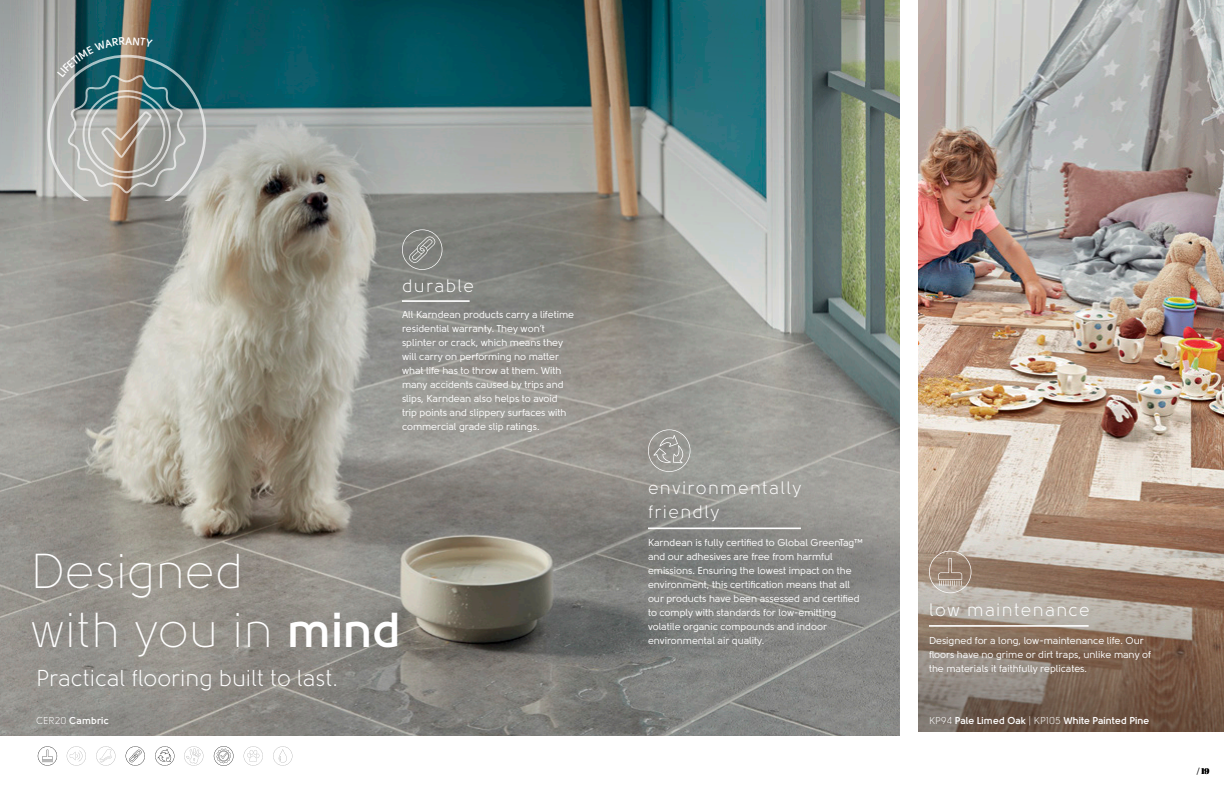
<style>
.page{position:relative;width:1224px;height:792px;background:#fff}
.page>*{position:absolute;margin:0;border:0;box-sizing:border-box;transform-origin:0 0}
.White_Karndean_Title{font:300 49px "Solomon";color:#fff}
.White_Karndean_Title-2{font:23px "Solomon";color:#fff}
.t1{font:18px "Solomon";letter-spacing:.075em;color:#fff}
.Sans_Serif_Caps_Head{font:10px/14px "Solomon";color:#fff}
.t2{font:700 10px "Solomon";color:#fff}
.t3{font:8px "Abril Fatface";color:#000}
.s1{font-weight:700}
.s2{font-weight:400}
</style>
<div class="page">
<img style="left:0;top:299px;width:900px;height:437px">
<svg style="left:0;top:0;width:900px;height:299px;background:#718683"></svg>
<img style="left:918px;top:0;width:306px;height:494px">
<svg style="left:918px;top:494px;width:306px;height:238px;background:#988373"></svg>
<hr style="left:648px;top:528px;width:153px;height:1px;background:#fff">
<svg style="left:648px;top:429px;width:42px;height:43px;background:#a4a39f"></svg>
<hr style="left:402px;top:300px;width:68px;height:2px;background:#fff">
<svg style="left:402px;top:229px;width:40px;height:41px;background:#8d8e8a"></svg>
<hr style="left:929px;top:625px;width:160px;height:2px;background:#fff">
<svg style="left:929px;top:551px;width:42px;height:42px;background:#ac9a8c"></svg>
<svg style="left:67px;top:746px;width:19px;height:20px"></svg>
<svg style="left:38px;top:746px;width:19px;height:20px"></svg>
<svg style="left:96px;top:746px;width:19px;height:20px"></svg>
<svg style="left:126px;top:746px;width:19px;height:20px"></svg>
<svg style="left:155px;top:746px;width:19px;height:20px"></svg>
<svg style="left:184px;top:746px;width:19px;height:20px"></svg>
<svg style="left:214px;top:746px;width:19px;height:20px"></svg>
<svg style="left:244px;top:746px;width:19px;height:20px"></svg>
<svg style="left:273px;top:746px;width:19px;height:20px"></svg>
<svg style="left:47px;top:37px;width:159px;height:164px;background:#849491"></svg>
<p class="t1" style="left:402px;top:276px;width:74px">durable</p>
<p class="Sans_Serif_Caps_Head" style="left:402px;top:308px;width:174px">All Karndean products carry a lifetime residential warranty. They won’t splinter or crack, which means they will carry on performing no matter what life has to throw at them. With many accidents caused by trips and slips, Karndean also helps to avoid trip points and slippery surfaces with commercial grade slip ratings.</p>
<p class="t1" style="left:648px;top:479px;width:155px">environmentally</p>
<p class="t1" style="left:648px;top:503px;width:73px">friendly</p>
<p class="Sans_Serif_Caps_Head" style="left:648px;top:536px;width:217px">Karndean is fully certified to Global GreenTag™ and our adhesives are free from harmful emissions. Ensuring the lowest impact on the environment, this certification means that all our products have been assessed and certified to comply with standards for low-emitting volatile organic compounds and indoor environmental air quality.</p>
<p class="White_Karndean_Title" style="left:30px;top:545px;width:215px">Designed</p>
<p class="White_Karndean_Title" style="left:30px;top:604px;width:373px">with you in <span class="s1">mind</span></p>
<p class="White_Karndean_Title-2" style="left:36px;top:666px;width:304px">Practical flooring built to last.</p>
<p class="t2" style="left:36px;top:714px;width:74px"><span class="s2">CER20</span> Cambric</p>
<p class="t2" style="left:929px;top:714px;width:222px"><span class="s2">KP94</span> Pale Limed Oak <span class="s2">| KP105</span> White Painted Pine</p>
<p class="t1" style="left:929px;top:600px;width:162px">low maintenance</p>
<p class="Sans_Serif_Caps_Head" style="left:929px;top:633px;width:223px">Designed for a long, low-maintenance life. Our floors have no grime or dirt traps, unlike many of the materials it faithfully replicates.</p>
<p class="t3" style="left:1197px;top:766px;width:14px">/ 19</p>
</div>
